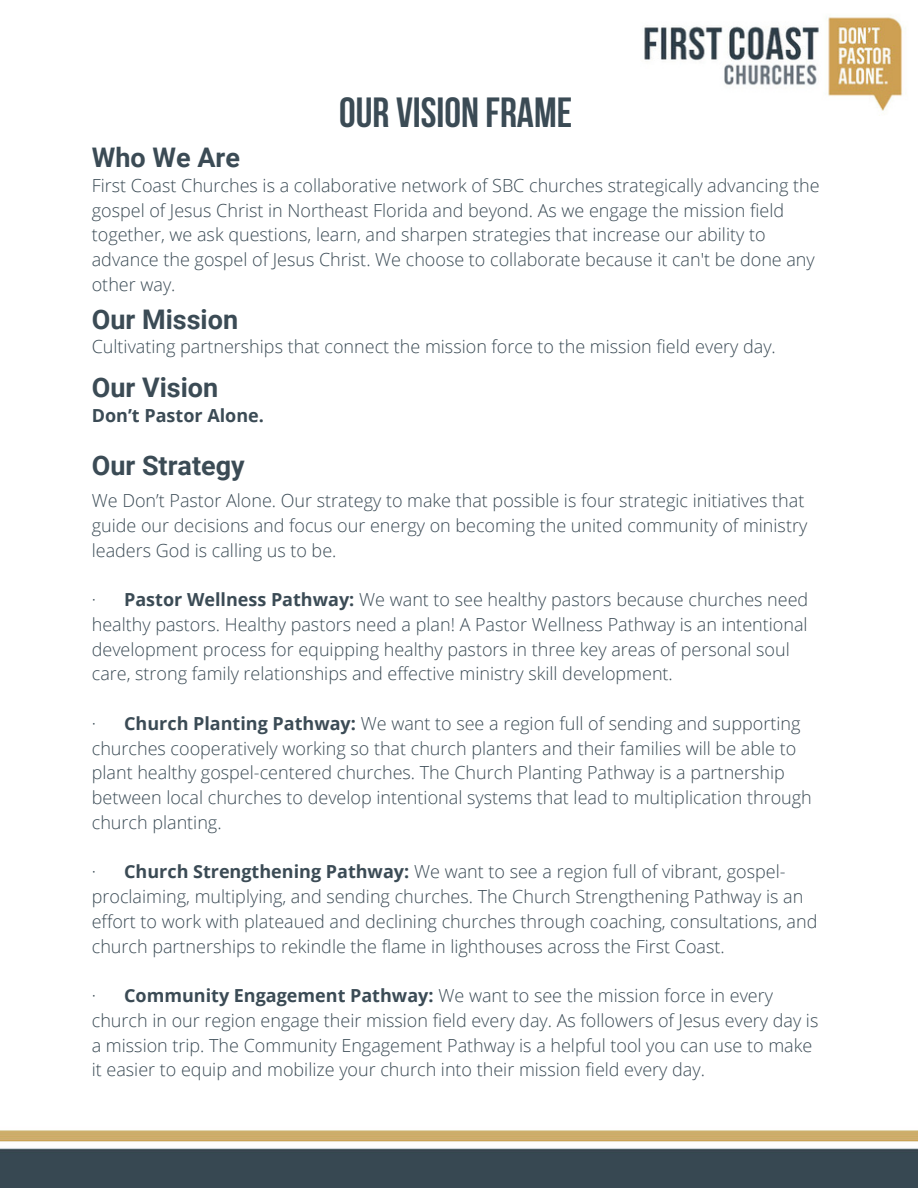
<style>
.page{position:relative;width:918px;height:1188px;background:#fff}
.page>*{position:absolute;margin:0;border:0;box-sizing:border-box;transform-origin:0 0}
.t1{font:700 42px "Bebas Neue";color:#3b4b55}
.t2{font:700 27px "Roboto";color:#3b4b55}
.t3{font:300 18px/24.8px "Open Sans";color:#3b4b55}
.t4{font:700 18px "Open Sans";color:#3b4b55}
.s1{font-weight:700}
</style>
<div class="page">
<img style="left:0;top:17px;width:918px;height:1171px">
<p class="t1" style="left:339px;top:95px;width:234px">OUR VISION FRAME</p>
<p class="t2" style="left:92px;top:142px;width:150px">Who We Are</p>
<p class="t3" style="left:92px;top:172px;width:729px">First Coast Churches is a collaborative network of SBC churches strategically advancing the gospel of Jesus Christ in Northeast Florida and beyond. As we engage the mission field together, we ask questions, learn, and sharpen strategies that increase our ability to advance the gospel of Jesus Christ. We choose to collaborate because it can't be done any other way.</p>
<p class="t2" style="left:92px;top:303px;width:148px">Our Mission</p>
<p class="t3" style="left:92px;top:334px;width:686px">Cultivating partnerships that connect the mission force to the mission field every day.</p>
<p class="t2" style="left:92px;top:372px;width:128px">Our Vision</p>
<p class="t4" style="left:92px;top:403px;width:174px">Don’t Pastor Alone.</p>
<p class="t2" style="left:92px;top:450px;width:154px">Our Strategy</p>
<p class="t3" style="left:92px;top:488px;width:717px">We Don’t Pastor Alone. Our strategy to make that possible is four strategic initiatives that guide our decisions and focus our energy on becoming the united community of ministry leaders God is calling us to be.</p>
<p class="t3" style="left:92px;top:587px;width:718px">· <span class="s1">Pastor Wellness Pathway:</span> We want to see healthy pastors because churches need healthy pastors. Healthy pastors need a plan! A Pastor Wellness Pathway is an intentional development process for equipping healthy pastors in three key areas of personal soul care, strong family relationships and effective ministry skill development.</p>
<p class="t3" style="left:92px;top:711px;width:722px">· <span class="s1">Church Planting Pathway:</span> We want to see a region full of sending and supporting churches cooperatively working so that church planters and their families will be able to plant healthy gospel-centered churches. The Church Planting Pathway is a partnership between local churches to develop intentional systems that lead to multiplication through church planting.</p>
<p class="t3" style="left:92px;top:859px;width:727px">· <span class="s1">Church Strengthening Pathway:</span> We want to see a region full of vibrant, gospel&shy;proclaiming, multiplying, and sending churches. The Church Strengthening Pathway is an effort to work with plateaued and declining churches through coaching, consultations, and church partnerships to rekindle the flame in lighthouses across the First Coast.</p>
<p class="t3" style="left:92px;top:983px;width:728px">· <span class="s1">Community Engagement Pathway:</span> We want to see the mission force in every church in our region engage their mission field every day. As followers of Jesus every day is a mission trip. The Community Engagement Pathway is a helpful tool you can use to make it easier to equip and mobilize your church into their mission field every day.</p>
</div>
